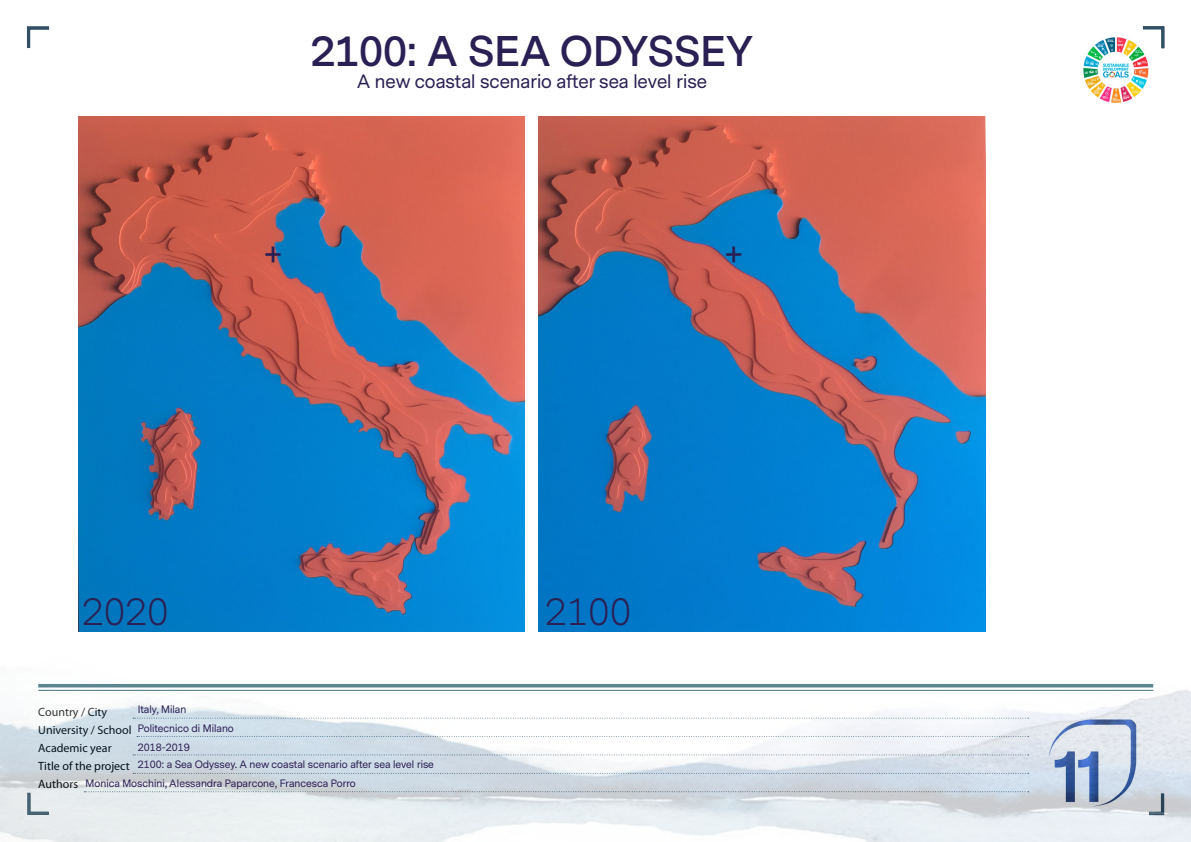
<style>
.page{position:relative;width:1191px;height:842px;background:#fff}
.page>*{position:absolute;margin:0;border:0;box-sizing:border-box;transform-origin:0 0}
.t1{font:600 40px "Messina Sans";color:#2b2054}
.t2{font:300 36px "Messina Sans";color:#2b2054}
.t3{font:600 36px "Messina Sans";color:#2b2054}
.t4{font:18px "Messina Sans";color:#2b2054}
.t5{font:12px/18px "Helvetica Neue";color:#000}
.t6{font:10px/18.9px "Messina Sans";color:#2b2054}
</style>
<div class="page">
<svg style="left:26px;top:26px;width:24px;height:23px"></svg>
<svg style="left:1142px;top:26px;width:23px;height:23px"></svg>
<img style="left:0;top:450px;width:1191px;height:392px">
<img style="left:1083px;top:38px;width:69px;height:64px">
<img style="left:539px;top:117px;width:446px;height:514px">
<img style="left:78px;top:117px;width:446px;height:514px">
<h1 class="t1" style="left:311px;top:24px;width:443px">2100: A SEA ODYSSEY</h1>
<h3 class="t4" style="left:357px;top:70px;width:352px">A new coastal scenario after sea level rise</h3>
<h2 class="t3" style="left:264px;top:227px;width:19px">+</h2>
<h2 class="t3" style="left:725px;top:227px;width:19px">+</h2>
<h2 class="t2" style="left:82px;top:588px;width:88px">2020</h2>
<h2 class="t2" style="left:545px;top:588px;width:88px">2100</h2>
<p class="t6" style="left:138px;top:700px;width:98px">Italy, Milan<br>Politecnico di Milano<br>2018-2019</p>
<p class="t6" style="left:86px;top:756px;width:350px;text-indent:52px">2100: a Sea Odyssey. A new coastal scenario after sea level rise<br>Monica Moschini, Alessandra Paparcone, Francesca Porro</p>
<p class="t5" style="left:38px;top:703px;width:95px">Country / City<br>University / School<br>Academic year<br>Title of the project<br>Authors</p>
</div>
